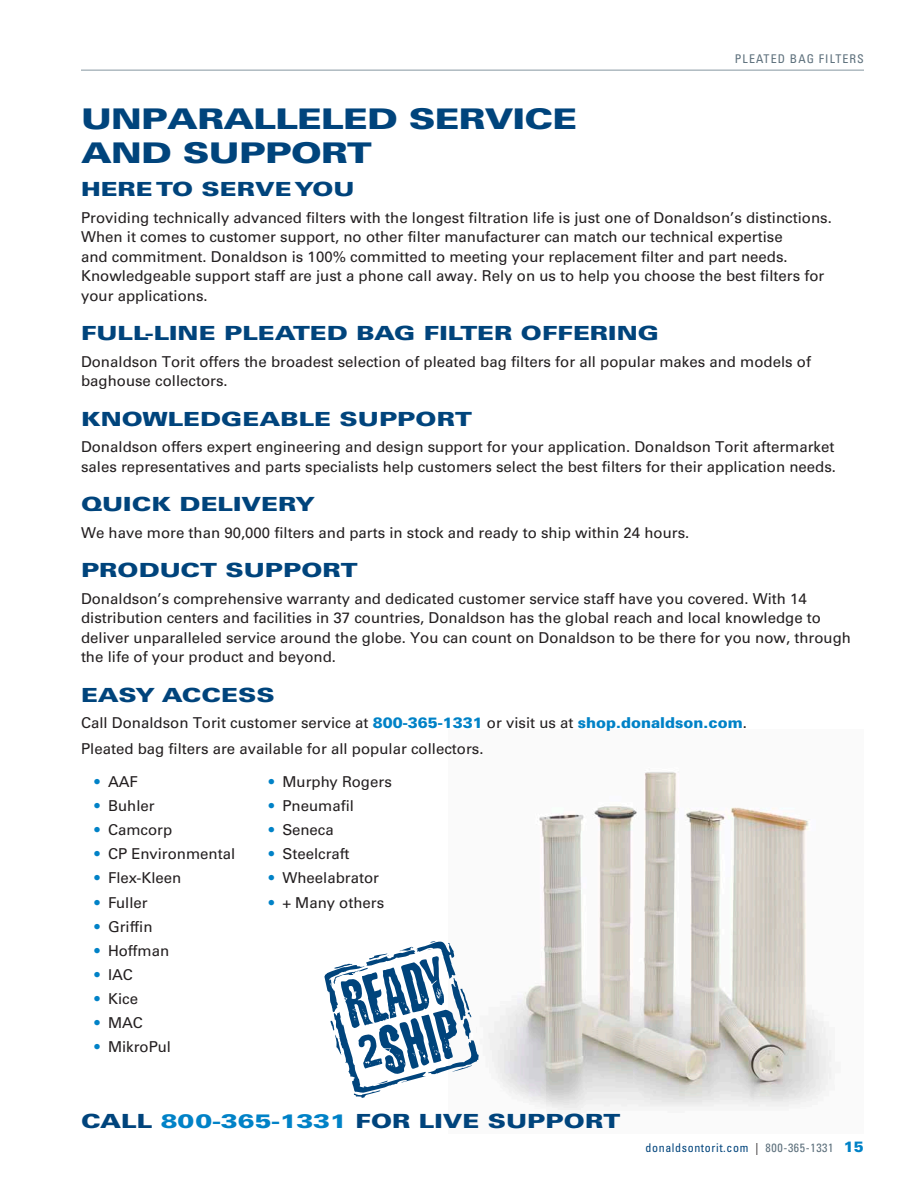
<style>
.page{position:relative;width:918px;height:1188px;background:#fff}
.page>*{position:absolute;margin:0;border:0;box-sizing:border-box;transform-origin:0 0}
.t1{font:900 28.5px/34.5px "Univers LT Std";letter-spacing:-.02em;color:#00447c;scale:1.3 1}
.t2{font:900 19.5px "Univers LT Std";color:#00447c;scale:1.3 1}
.t3{font:15px/19.5px "Univers LT Std";color:#231f20}
.t4{font:condensed 12px "Univers LT Std";letter-spacing:.05em;color:#00447c}
.t5{font:condensed 12px "Univers LT Std";letter-spacing:.09em;color:#5d707c}
.s1{font-weight:900;color:#0082c7}
.s2{color:#0082c7}
.s3{color:#231f20}
.s4{color:#5d707c}
.s5{font-weight:900;font-stretch:normal;font-size:15px;color:#0082c7}
</style>
<div class="page">
<hr style="left:81px;top:69px;width:783px;height:2px;background:#aeb9c0">
<img style="left:488px;top:772px;width:344px;height:339px">
<svg style="left:324px;top:941px;width:155px;height:157px"></svg>
<p class="t5" style="left:735px;top:51px;width:131px">PLEATED BAG FILTERS</p>
<h1 class="t1" style="left:81px;top:101px;width:383px">UNPARALLELED SERVICE<br>AND SUPPORT</h1>
<h2 class="t2" style="left:81px;top:177px;width:212px">HERE TO SERVE YOU</h2>
<p class="t3" style="left:81px;top:208px;width:752px">Providing technically advanced filters with the longest filtration life is just one of Donaldson’s distinctions.<br>When it comes to customer support, no other filter manufacturer can match our technical expertise<br>and commitment. Donaldson is 100% committed to meeting your replacement filter and part needs.<br>Knowledgeable support staff are just a phone call away. Rely on us to help you choose the best filters for your applications.</p>
<h2 class="t2" style="left:81px;top:321px;width:446px">FULL-LINE PLEATED BAG FILTER OFFERING</h2>
<p class="t3" style="left:81px;top:352px;width:732px">Donaldson Torit offers the broadest selection of pleated bag filters for all popular makes and models of baghouse collectors.</p>
<h2 class="t2" style="left:81px;top:407px;width:302px">KNOWLEDGEABLE SUPPORT</h2>
<p class="t3" style="left:81px;top:437px;width:757px">Donaldson offers expert engineering and design support for your application. Donaldson Torit aftermarket sales representatives and parts specialists help customers select the best filters for their application needs.</p>
<h2 class="t2" style="left:81px;top:492px;width:182px">QUICK DELIVERY</h2>
<p class="t3" style="left:81px;top:523px;width:610px">We have more than 90,000 filters and parts in stock and ready to ship within 24 hours.</p>
<h2 class="t2" style="left:81px;top:558px;width:214px">PRODUCT SUPPORT</h2>
<p class="t3" style="left:81px;top:589px;width:772px">Donaldson’s comprehensive warranty and dedicated customer service staff have you covered. With 14 distribution centers and facilities in 37 countries, Donaldson has the global reach and local knowledge to deliver unparalleled service around the globe. You can count on Donaldson to be there for you now, through the life of your product and beyond.</p>
<h2 class="t2" style="left:81px;top:683px;width:151px">EASY ACCESS</h2>
<p class="t3" style="left:81px;top:710px;width:667px;line-height:26.2px">Call Donaldson Torit customer service at <span class="s1">800-365-1331</span> or visit us at <span class="s1">shop.donaldson.com</span>.<br>Pleated bag filters are available for all popular collectors.</p>
<p class="t3" style="left:94px;top:772px;width:45px"><span class="s2">•</span> AAF</p>
<p class="t3" style="left:94px;top:796px;width:62px"><span class="s2">•</span> Buhler</p>
<p class="t3" style="left:94px;top:820px;width:79px"><span class="s2">•</span> Camcorp</p>
<p class="t3" style="left:94px;top:844px;width:142px"><span class="s2">•</span> CP Environmental</p>
<p class="t3" style="left:94px;top:868px;width:88px"><span class="s2">•</span> Flex-Kleen</p>
<p class="t3" style="left:94px;top:893px;width:55px"><span class="s2">•</span> Fuller</p>
<p class="t3" style="left:94px;top:917px;width:60px"><span class="s2">•</span> Griffin</p>
<p class="t3" style="left:94px;top:941px;width:76px"><span class="s2">•</span> Hoffman</p>
<p class="t3" style="left:94px;top:965px;width:40px"><span class="s2">•</span> IAC</p>
<p class="t3" style="left:94px;top:989px;width:45px"><span class="s2">•</span> Kice</p>
<p class="t3" style="left:94px;top:1013px;width:50px"><span class="s2">•</span> MAC</p>
<p class="t3" style="left:94px;top:1037px;width:78px"><span class="s2">•</span> MikroPul</p>
<p class="t3" style="left:269px;top:772px;width:125px"><span class="s2">•</span> Murphy Rogers</p>
<p class="t3" style="left:269px;top:796px;width:87px"><span class="s2">•</span> Pneumafil</p>
<p class="t3" style="left:269px;top:820px;width:66px"><span class="s2">•</span> Seneca</p>
<p class="t3" style="left:269px;top:844px;width:82px"><span class="s2">•</span> Steelcraft</p>
<p class="t3" style="left:269px;top:868px;width:112px"><span class="s2">•</span> Wheelabrator</p>
<p class="t3" style="left:269px;top:893px;width:117px"><span class="s2">•</span> + Many others</p>
<h2 class="t2" style="left:81px;top:1109px;width:416px">CALL <span class="s2">800-365-1331</span> FOR LIVE SUPPORT</h2>
<p class="t4" style="left:646px;top:1140px;width:220px">donaldsontorit.com <span class="s3">|</span> <span class="s4">800-365-1331</span> <span class="s5">15</span></p>
</div>
